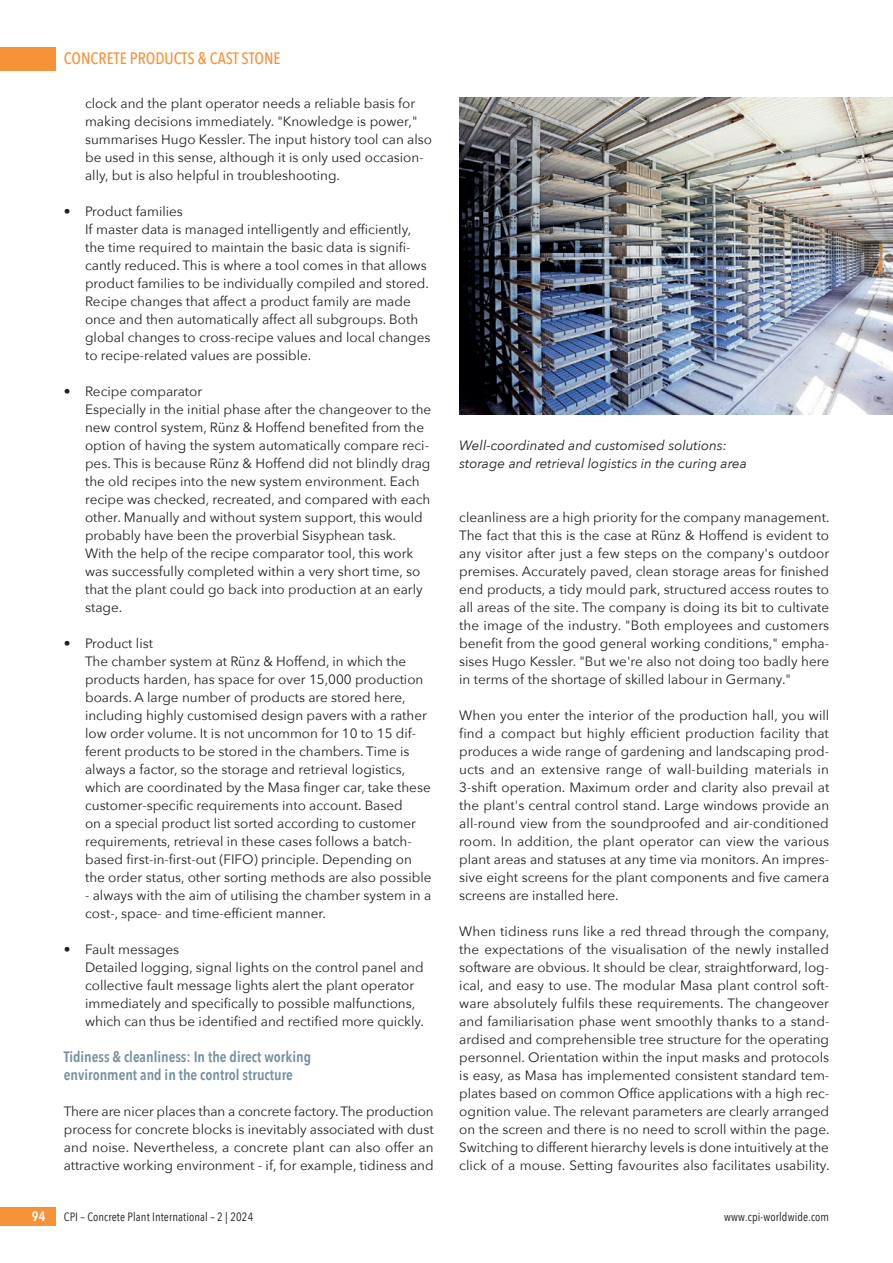
<style>
.page{position:relative;width:893px;height:1263px;background:#fff}
.page>*{position:absolute;margin:0;border:0;box-sizing:border-box;transform-origin:0 0}
.t1{font:500 16.5px "Avenir Next Condensed";color:#f69238}
.t2{font:600 15px/18px "Avenir Next Condensed";color:#73909f}
.t3{font:13.5px/18px "Avenir Next";color:#231f20}
.t4{font:italic 13.5px/18px "Avenir Next";color:#231f20}
.t5{font:600 13.5px "Avenir Next Condensed";color:#fff}
.t6{font:12px "Avenir Next Condensed";letter-spacing:.01em;color:#231f20}
</style>
<div class="page">
<div style="left:0;top:47px;width:55px;height:23px;background:#f69238"></div>
<div style="left:0;top:1208px;width:55px;height:18px;background:#f69238"></div>
<img style="left:459px;top:97px;width:434px;height:318px">
<p class="t1" style="left:64px;top:49px;width:218px">CONCRETE PRODUCTS &amp; CAST STONE</p>
<p class="t3" style="left:85px;top:94px;width:349px">clock and the plant operator needs a reliable basis for making decisions immediately. "Knowledge is power," summarises Hugo Kessler. The input history tool can also be used in this sense, although it is only used occasion&shy;ally, but is also helpful in troubleshooting.</p>
<p class="t3" style="left:85px;top:202px;width:347px;text-indent:-21px">• Product families<br>If master data is managed intelligently and efficiently, the time required to maintain the basic data is signifi&shy;cantly reduced. This is where a tool comes in that allows product families to be individually compiled and stored.<br>Recipe changes that affect a product family are made once and then automatically affect all subgroups. Both global changes to cross-recipe values and local changes to recipe-related values are possible.</p>
<p class="t3" style="left:85px;top:382px;width:348px;text-indent:-21px">• Recipe comparator<br>Especially in the initial phase after the changeover to the new control system, Rünz &amp; Hoffend benefited from the option of having the system automatically compare reci&shy;pes. This is because Rünz &amp; Hoffend did not blindly drag the old recipes into the new system environment. Each recipe was checked, recreated, and compared with each other. Manually and without system support, this would probably have been the proverbial Sisyphean task.<br>With the help of the recipe comparator tool, this work was successfully completed within a very short time, so that the plant could go back into production at an early stage.</p>
<p class="t3" style="left:85px;top:634px;width:348px;text-indent:-21px">• Product list<br>The chamber system at Rünz &amp; Hoffend, in which the products harden, has space for over 15,000 production boards. A large number of products are stored here, including highly customised design pavers with a rather low order volume. It is not uncommon for 10 to 15 dif&shy;ferent products to be stored in the chambers. Time is always a factor, so the storage and retrieval logistics, which are coordinated by the Masa finger car, take these customer-specific requirements into account. Based<br>on a special product list sorted according to customer requirements, retrieval in these cases follows a batch&shy;based first-in-first-out (FIFO) principle. Depending on the order status, other sorting methods are also possible</p>
<p class="t3" style="left:85px;top:886px;width:348px">- always with the aim of utilising the chamber system in a cost-, space- and time-efficient manner.</p>
<p class="t3" style="left:85px;top:940px;width:340px;text-indent:-21px">• Fault messages<br>Detailed logging, signal lights on the control panel and collective fault message lights alert the plant operator immediately and specifically to possible malfunctions, which can thus be identified and rectified more quickly.</p>
<p class="t2" style="left:64px;top:1047px;width:249px">Tidiness &amp; cleanliness: In the direct working environment and in the control structure</p>
<p class="t3" style="left:64px;top:1102px;width:371px;text-align:justify">There are nicer places than a concrete factory. The production process for concrete blocks is inevitably associated with dust and noise. Nevertheless, a concrete plant can also offer an attractive working environment - if, for example, tidiness and</p>
<p class="t4" style="left:459px;top:436px;width:289px">Well-coordinated and customised solutions: storage and retrieval logistics in the curing area</p>
<p class="t3" style="left:459px;top:508px;width:372px;text-align:justify">cleanliness are a high priority for the company management.<br>The fact that this is the case at Rünz &amp; Hoffend is evident to any visitor after just a few steps on the company's outdoor premises. Accurately paved, clean storage areas for finished end products, a tidy mould park, structured access routes to all areas of the site. The company is doing its bit to cultivate the image of the industry. "Both employees and customers benefit from the good general working conditions," empha&shy;sises Hugo Kessler. "But we're also not doing too badly here in terms of the shortage of skilled labour in Germany."</p>
<p class="t3" style="left:459px;top:706px;width:372px;text-align:justify">When you enter the interior of the production hall, you will find a compact but highly efficient production facility that produces a wide range of gardening and landscaping prod&shy;ucts and an extensive range of wall-building materials in 3-shift operation. Maximum order and clarity also prevail at the plant's central control stand. Large windows provide an all-round view from the soundproofed and air-conditioned room. In addition, the plant operator can view the various plant areas and statuses at any time via monitors. An impres&shy;sive eight screens for the plant components and five camera screens are installed here.</p>
<p class="t3" style="left:459px;top:922px;width:372px;text-align:justify">When tidiness runs like a red thread through the company, the expectations of the visualisation of the newly installed software are obvious. It should be clear, straightforward, log&shy;ical, and easy to use. The modular Masa plant control soft&shy;ware absolutely fulfils these requirements. The changeover and familiarisation phase went smoothly thanks to a stand&shy;ardised and comprehensible tree structure for the operating personnel. Orientation within the input masks and protocols is easy, as Masa has implemented consistent standard tem&shy;plates based on common Office applications with a high rec&shy;ognition value. The relevant parameters are clearly arranged on the screen and there is no need to scroll within the page.<br>Switching to different hierarchy levels is done intuitively at the click of a mouse. Setting favourites also facilitates usability.</p>
<p class="t5" style="left:32px;top:1205px;width:15px">94</p>
<p class="t6" style="left:64px;top:1207px;width:191px">CPI – Concrete Plant International – 2 | 2024</p>
<p class="t6" style="left:724px;top:1207px;width:107px">www.cpi-worldwide.com</p>
</div>
